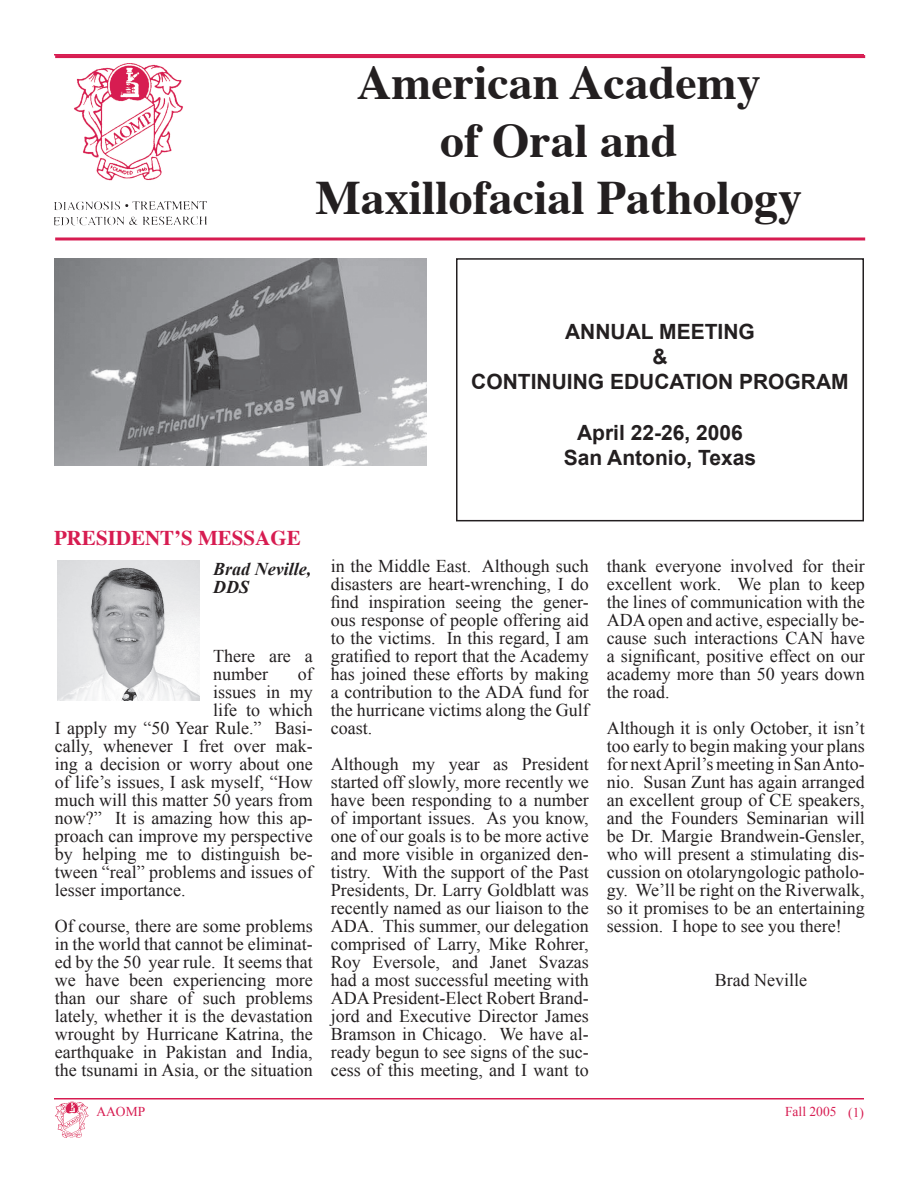
<style>
.page{position:relative;width:918px;height:1188px;background:#fff}
.page>*{position:absolute;margin:0;border:0;box-sizing:border-box;transform-origin:0 0}
.t1{font:700 48px/57.6px "Times";color:#231f20;text-align:center}
.t2{font:700 21px/25.2px "Arial";color:#231f20;text-align:center}
.t3{font:700 21px "Times";color:#d71c51}
.t4{font:18px/18px "Times New Roman";color:#231f20;text-align:justify}
.t5{font:italic 700 18px/18px "Times New Roman";color:#231f20}
.t6{font:13.5px "Times New Roman";color:#d71c51}
</style>
<div class="page">
<hr style="left:54px;top:1098px;width:810px;height:2px;background:#d71c51">
<hr style="left:54px;top:54px;width:810px;height:2px;background:#d71c51">
<img style="left:55px;top:1102px;width:34px;height:36px">
<hr style="left:55px;top:237px;width:810px;height:3px;background:#d71c51">
<img style="left:74px;top:63px;width:109px;height:118px">
<hr style="left:55px;top:55px;width:810px;height:3px;background:#d71c51">
<div style="left:456px;top:258px;width:408px;height:263px;border:2px solid #231f20"></div>
<img style="left:54px;top:201px;width:153px;height:25px">
<img style="left:54px;top:258px;width:373px;height:208px">
<img style="left:57px;top:561px;width:143px;height:139px">
<h1 class="t1" style="left:316px;top:56px;width:488px">American Academy<br>of Oral and<br>Maxillofacial Pathology</h1>
<p class="t2" style="left:471px;top:319px;width:379px">ANNUAL MEETING<br>&amp;<br>CONTINUING EDUCATION PROGRAM</p>
<p class="t2" style="left:564px;top:420px;width:194px">April 22-26, 2006<br>San Antonio, Texas</p>
<p class="t3" style="left:54px;top:524px;width:248px">PRESIDENTʼS MESSAGE</p>
<p class="t5" style="left:213px;top:560px;width:99px">Brad Neville,<br>DDS</p>
<p class="t4" style="left:213px;top:646px;width:101px">There are a number</p>
<p class="t4" style="left:298px;top:664px;width:16px">of</p>
<p class="t4" style="left:213px;top:682px;width:101px">issues in my</p>
<p class="t4" style="left:213px;top:700px;width:101px">life to which</p>
<p class="t4" style="left:55px;top:718px;width:259px">I apply my “50 Year Rule.” Basi-</p>
<p class="t4" style="left:55px;top:736px;width:260px">cally, whenever I fret over mak-</p>
<p class="t4" style="left:55px;top:754px;width:260px">ing a decision or worry about one</p>
<p class="t4" style="left:55px;top:772px;width:259px">of life’s issues, I ask myself, “How</p>
<p class="t4" style="left:55px;top:790px;width:259px">much will this matter 50 years from</p>
<p class="t4" style="left:55px;top:808px;width:260px">now?” It is amazing how this ap-</p>
<p class="t4" style="left:55px;top:826px;width:260px">proach can improve my perspective</p>
<p class="t4" style="left:55px;top:844px;width:260px">by helping me to distinguish be-</p>
<p class="t4" style="left:55px;top:862px;width:259px">tween “real” problems and issues of</p>
<p class="t4" style="left:55px;top:880px;width:132px">lesser importance.</p>
<p class="t4" style="left:55px;top:916px;width:260px">Of course, there are some problems in the world that cannot be eliminat&shy;ed by the 50 year rule. It seems that we have been experiencing more than our share of such problems lately, whether it is the devastation wrought by Hurricane Katrina, the earthquake in Pakistan and India, the tsunami in Asia, or the situation</p>
<p class="t4" style="left:331px;top:556px;width:260px">in the Middle East. Although such disasters are heart-wrenching, I do find inspiration seeing the gener&shy;ous response of people offering aid to the victims. In this regard, I am gratified to report that the Academy has joined these efforts by making a contribution to the ADA fund for the hurricane victims along the Gulf coast.</p>
<p class="t4" style="left:331px;top:754px;width:260px">Although my year as President started off slowly, more recently we have been responding to a number of important issues. As you know, one of our goals is to be more active and more visible in organized den&shy;tistry. With the support of the Past Presidents, Dr. Larry Goldblatt was recently named as our liaison to the ADA. This summer, our delegation comprised of Larry, Mike Rohrer, Roy Eversole, and Janet Svazas had a most successful meeting with ADA President-Elect Robert Brand&shy;jord and Executive Director James Bramson in Chicago. We have al&shy;ready begun to see signs of the suc&shy;cess of this meeting, and I want to</p>
<p class="t4" style="left:607px;top:556px;width:260px">thank everyone involved for their excellent work. We plan to keep the lines of communication with the ADA open and active, especially be&shy;cause such interactions CAN have a significant, positive effect on our academy more than 50 years down the road.</p>
<p class="t4" style="left:607px;top:718px;width:260px">Although it is only October, it isn’t too early to begin making your plans for next April’s meeting in San Anto&shy;nio. Susan Zunt has again arranged an excellent group of CE speakers, and the Founders Seminarian will be Dr. Margie Brandwein-Gensler, who will present a stimulating dis&shy;cussion on otolaryngologic patholo&shy;gy. We’ll be right on the Riverwalk, so it promises to be an entertaining session. I hope to see you there!</p>
<p class="t4" style="left:715px;top:970px;width:94px">Brad Neville</p>
<p class="t6" style="left:96px;top:1103px;width:50px">AAOMP</p>
<p class="t6" style="left:785px;top:1104px;width:80px">Fall 2005 (1)</p>
</div>
